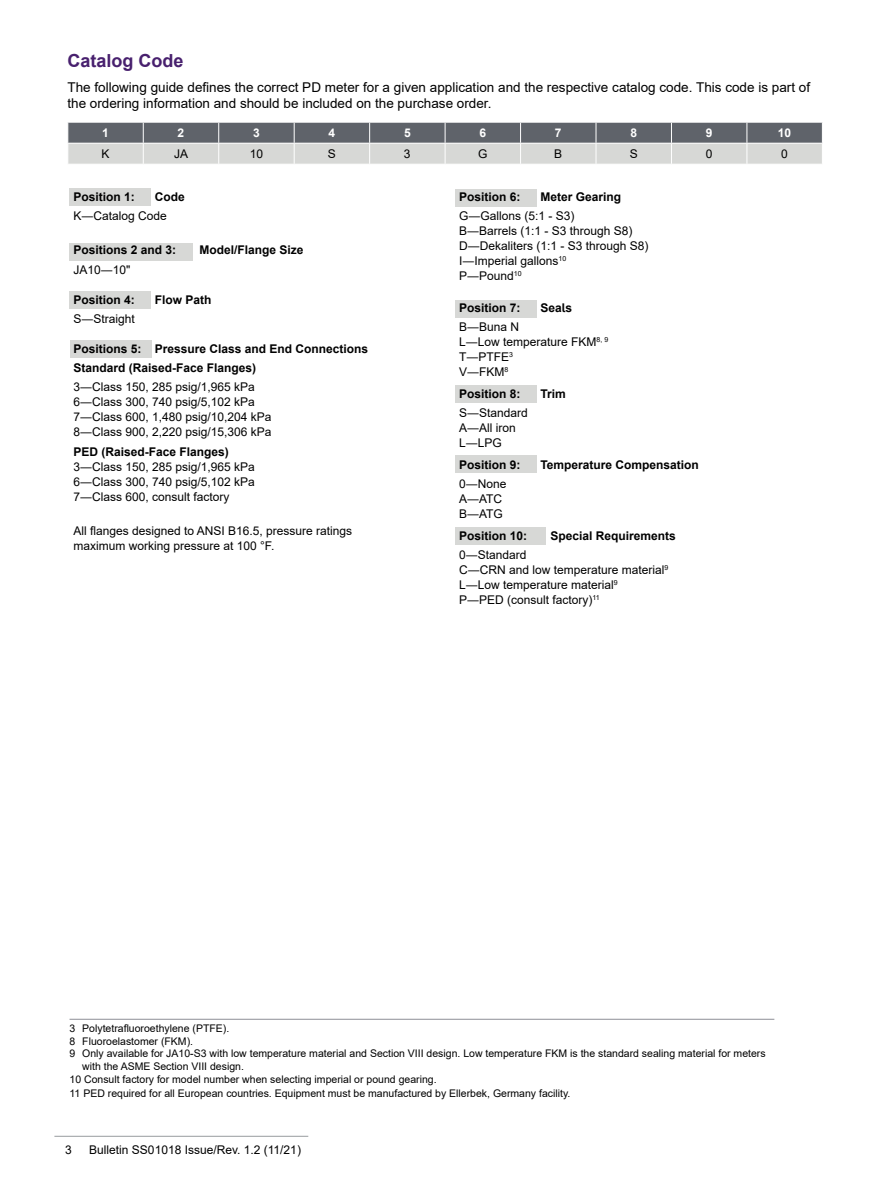
<style>
.page{position:relative;width:893px;height:1191px;background:#fff}
.page>*{position:absolute;margin:0;border:0;box-sizing:border-box;transform-origin:0 0}
.t1{font:700 18px "Arial";color:#48206e}
.t2{font:13.5px/16.5px "Arial";color:#000}
.t3{font:12px/15px "Arial";color:#000}
.t4{font:700 12px/19.2px "Arial";color:#000}
.t5{font:700 12px "Arial";color:#fff}
.t6{font:10.5px "Arial";color:#000}
</style>
<div class="page">
<hr style="left:54px;top:1135px;width:254px;height:1px;background:#a3a7a9">
<svg style="left:67px;top:122px;width:756px;height:42px;background:#a1a4a6"></svg>
<div style="left:455px;top:189px;width:82px;height:18px;background:#d7d8d6"></div>
<div style="left:455px;top:300px;width:82px;height:17px;background:#d7d8d6"></div>
<div style="left:455px;top:385px;width:82px;height:18px;background:#d7d8d6"></div>
<div style="left:455px;top:455px;width:82px;height:18px;background:#d7d8d6"></div>
<div style="left:455px;top:527px;width:91px;height:18px;background:#d7d8d6"></div>
<div style="left:70px;top:340px;width:82px;height:17px;background:#d7d8d6"></div>
<div style="left:69px;top:291px;width:82px;height:18px;background:#d7d8d6"></div>
<div style="left:69px;top:243px;width:123px;height:18px;background:#d7d8d6"></div>
<div style="left:69px;top:188px;width:82px;height:18px;background:#d7d8d6"></div>
<hr style="left:70px;top:1019px;width:704px;height:1px;background:#8d8f96">
<h1 class="t1" style="left:67px;top:48px;width:118px">Catalog Code</h1>
<p class="t2" style="left:67px;top:79px;width:744px">The following guide defines the correct PD meter for a given application and the respective catalog code. This code is part of the ordering information and should be included on the purchase order.</p>
<p class="t5" style="left:102px;top:124px;width:8px">1</p>
<p class="t5" style="left:178px;top:124px;width:8px">2</p>
<p class="t5" style="left:253px;top:124px;width:8px">3</p>
<p class="t5" style="left:329px;top:124px;width:8px">4</p>
<p class="t5" style="left:404px;top:124px;width:8px">5</p>
<p class="t5" style="left:479px;top:124px;width:8px">6</p>
<p class="t5" style="left:555px;top:124px;width:8px">7</p>
<p class="t5" style="left:630px;top:124px;width:8px">8</p>
<p class="t5" style="left:706px;top:124px;width:8px">9</p>
<p class="t5" style="left:778px;top:124px;width:15px">10</p>
<p class="t3" style="left:101px;top:146px;width:10px">K</p>
<p class="t3" style="left:174px;top:146px;width:16px">JA</p>
<p class="t3" style="left:250px;top:146px;width:15px">10</p>
<p class="t3" style="left:328px;top:146px;width:10px">S</p>
<p class="t3" style="left:404px;top:146px;width:8px">3</p>
<p class="t3" style="left:478px;top:146px;width:11px">G</p>
<p class="t3" style="left:554px;top:146px;width:10px">B</p>
<p class="t3" style="left:630px;top:146px;width:10px">S</p>
<p class="t3" style="left:706px;top:146px;width:8px">0</p>
<p class="t3" style="left:781px;top:146px;width:8px">0</p>
<p class="t4" style="left:73px;top:187px;width:63px">Position 1:</p>
<p class="t4" style="left:155px;top:187px;width:31px">Code</p>
<p class="t3" style="left:73px;top:208px;width:95px">K―Catalog Code</p>
<p class="t4" style="left:73px;top:240px;width:104px">Positions 2 and 3:</p>
<p class="t4" style="left:199px;top:240px;width:106px">Model/Flange Size</p>
<p class="t3" style="left:73px;top:262px;width:58px">JA10―10"</p>
<p class="t4" style="left:73px;top:290px;width:63px">Position 4:</p>
<p class="t4" style="left:155px;top:290px;width:58px">Flow Path</p>
<p class="t3" style="left:73px;top:311px;width:63px">S―Straight</p>
<p class="t4" style="left:73px;top:339px;width:296px">Positions 5: Pressure Class and End Connections<br>Standard (Raised-Face Flanges)</p>
<p class="t3" style="left:73px;top:379px;width:200px">3―Class 150, 285 psig/1,965 kPa 6―Class 300, 740 psig/5,102 kPa 7―Class 600, 1,480 psig/10,204 kPa 8―Class 900, 2,220 psig/15,306 kPa</p>
<p class="t4" style="left:73px;top:442px;width:157px">PED (Raised-Face Flanges)</p>
<p class="t3" style="left:73px;top:459px;width:183px;text-align:justify">3―Class 150, 285 psig/1,965 kPa 6―Class 300, 740 psig/5,102 kPa 7―Class 600, consult factory</p>
<p class="t3" style="left:73px;top:523px;width:280px">All flanges designed to ANSI B16.5, pressure ratings maximum working pressure at 100 °F.</p>
<p class="t4" style="left:459px;top:187px;width:63px">Position 6:</p>
<p class="t4" style="left:540px;top:187px;width:82px">Meter Gearing</p>
<p class="t3" style="left:459px;top:208px;width:191px">G―Gallons (5:1 - S3)<br>B―Barrels (1:1 - S3 through S8)<br>D―Dekaliters (1:1 - S3 through S8)<br>I―Imperial gallons<sup>10<br></sup>P―Pound<sup>10</sup></p>
<p class="t4" style="left:459px;top:298px;width:63px">Position 7:</p>
<p class="t4" style="left:540px;top:298px;width:33px">Seals</p>
<p class="t3" style="left:459px;top:319px;width:151px">B―Buna N<br>L―Low temperature FKM<sup>8,</sup> <sup>9<br></sup>T―PTFE<sup>3<br></sup>V―FKM<sup>8</sup></p>
<p class="t4" style="left:459px;top:384px;width:63px">Position 8:</p>
<p class="t4" style="left:540px;top:384px;width:27px">Trim</p>
<p class="t3" style="left:459px;top:405px;width:70px">S―Standard<br>A―All iron<br>L―LPG</p>
<p class="t4" style="left:459px;top:455px;width:63px">Position 9:</p>
<p class="t4" style="left:540px;top:455px;width:160px">Temperature Compensation</p>
<p class="t3" style="left:459px;top:476px;width:49px">0―None<br>A―ATC<br>B―ATG</p>
<p class="t4" style="left:459px;top:526px;width:70px">Position 10:</p>
<p class="t4" style="left:550px;top:526px;width:127px">Special Requirements</p>
<p class="t3" style="left:459px;top:547px;width:211px">0―Standard<br>C―CRN and low temperature material<sup>9<br></sup>L―Low temperature material<sup>9<br></sup>P―PED (consult factory)<sup>11</sup></p>
<p class="t6" style="left:70px;top:1021px;width:161px">3 Polytetrafluoroethylene (PTFE).</p>
<p class="t6" style="left:70px;top:1034px;width:125px">8 Fluoroelastomer (FKM).</p>
<p class="t6" style="left:70px;top:1046px;width:698px">9 Only available for JA10-S3 with low temperature material and Section VIII design. Low temperature FKM is the standard sealing material for meters</p>
<p class="t6" style="left:82px;top:1059px;width:163px">with the ASME Section VIII design.</p>
<p class="t6" style="left:70px;top:1072px;width:369px">10 Consult factory for model number when selecting imperial or pound gearing.</p>
<p class="t6" style="left:70px;top:1086px;width:502px">11 PED required for all European countries. Equipment must be manufactured by Ellerbek, Germany facility.</p>
<p class="t3" style="left:65px;top:1142px;width:8px">3</p>
<p class="t3" style="left:89px;top:1141px;width:213px">Bulletin SS01018 Issue/Rev. 1.2 (11/21)</p>
</div>
